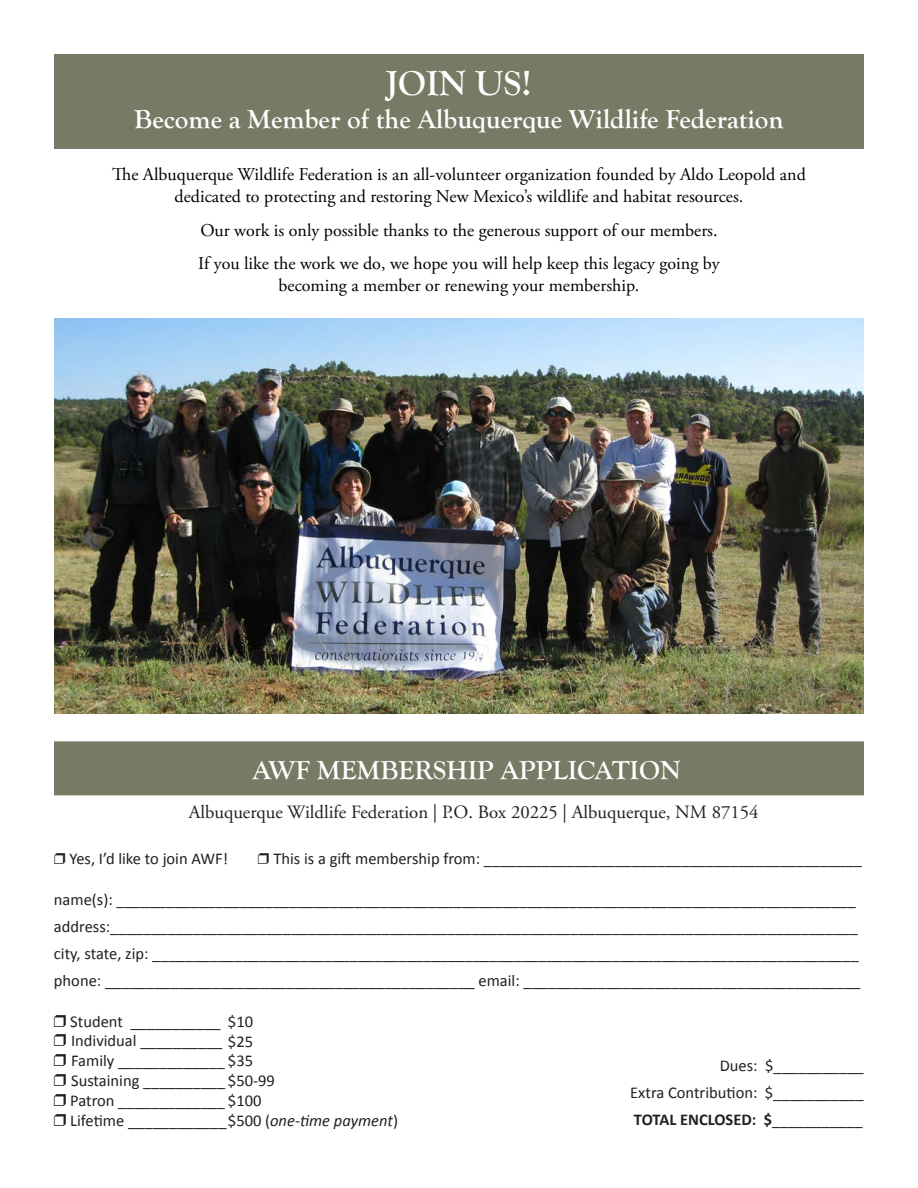
<style>
.page{position:relative;width:918px;height:1188px;background:#fff}
.page>*{position:absolute;margin:0;border:0;box-sizing:border-box;transform-origin:0 0}
.t1{font:700 36px "Goudy Old Style T";color:#fff}
.t2{font:700 27px "Goudy Old Style T";color:#fff}
.t3{font:18.75px "Adobe Garamond Pro";color:#231f20}
.t4{font:18px "Adobe Garamond Pro";color:#000}
.t5{font:16.5px "Calibri";color:#231f20}
.t6{font:700 16.5px "Calibri";color:#231f20}
.s1{font-family:"Monotype Sorts";font-size:15px}
.s2{font-family:"Monotype Sorts"}
.s3{font-style:italic}
.s4{font-weight:400}
</style>
<div class="page">
<div style="left:54px;top:741px;width:810px;height:54px;background:#757b64"></div>
<div style="left:54px;top:54px;width:810px;height:94px;background:#757b64"></div>
<img style="left:54px;top:319px;width:810px;height:395px">
<p class="t1" style="left:386px;top:63px;width:147px">JOIN US!</p>
<p class="t2" style="left:134px;top:104px;width:651px">Become a Member of the Albuquerque Wildlife Federation</p>
<p class="t4" style="left:112px;top:164px;width:695px">The Albuquerque Wildlife Federation is an all-volunteer organization founded by Aldo Leopold and</p>
<p class="t4" style="left:175px;top:185px;width:570px">dedicated to protecting and restoring New Mexico’s wildlife and habitat resources.</p>
<p class="t4" style="left:200px;top:219px;width:519px">Our work is only possible thanks to the generous support of our members.</p>
<p class="t4" style="left:198px;top:253px;width:523px">If you like the work we do, we hope you will help keep this legacy going by</p>
<p class="t4" style="left:279px;top:274px;width:362px">becoming a member or renewing your membership.</p>
<p class="t2" style="left:253px;top:755px;width:429px">AWF MEMBERSHIP APPLICATION</p>
<p class="t3" style="left:189px;top:801px;width:571px">Albuquerque Wildlife Federation | P.O. Box 20225 | Albuquerque, NM 87154</p>
<p class="t5" style="left:54px;top:848px;width:176px"><span class="s1">R</span> Yes, I’d like to join AWF!</p>
<p class="t5" style="left:258px;top:848px;width:606px"><span class="s1">R</span> This is a gift membership from: ______________________________________________</p>
<p class="t5" style="left:54px;top:889px;width:804px">name(s): __________________________________________________________________________________________</p>
<p class="t5" style="left:54px;top:916px;width:806px">address:___________________________________________________________________________________________</p>
<p class="t5" style="left:54px;top:943px;width:806px">city, state, zip: ______________________________________________________________________________________</p>
<p class="t5" style="left:54px;top:970px;width:808px">phone: _____________________________________________ email: _________________________________________</p>
<p class="t5" style="left:54px;top:1011px;width:201px"><span class="s2">R</span> Student ___________ $10</p>
<p class="t5" style="left:54px;top:1031px;width:201px"><span class="s2">R</span> Individual __________ $25</p>
<p class="t5" style="left:54px;top:1050px;width:201px"><span class="s2">R</span> Family _____________ $35</p>
<p class="t5" style="left:54px;top:1070px;width:222px"><span class="s2">R</span> Sustaining __________ $50-99</p>
<p class="t5" style="left:54px;top:1090px;width:209px"><span class="s2">R</span> Patron _____________ $100</p>
<p class="t5" style="left:54px;top:1110px;width:346px"><span class="s2">R</span> Lifetime ____________$500 (<span class="s3">one-time payment</span>)</p>
<p class="t5" style="left:720px;top:1055px;width:146px">Dues: $___________</p>
<p class="t5" style="left:630px;top:1082px;width:235px">Extra Contribution: $___________</p>
<p class="t6" style="left:634px;top:1109px;width:230px">TOTAL ENCLOSED: $<span class="s4">___________</span></p>
</div>
